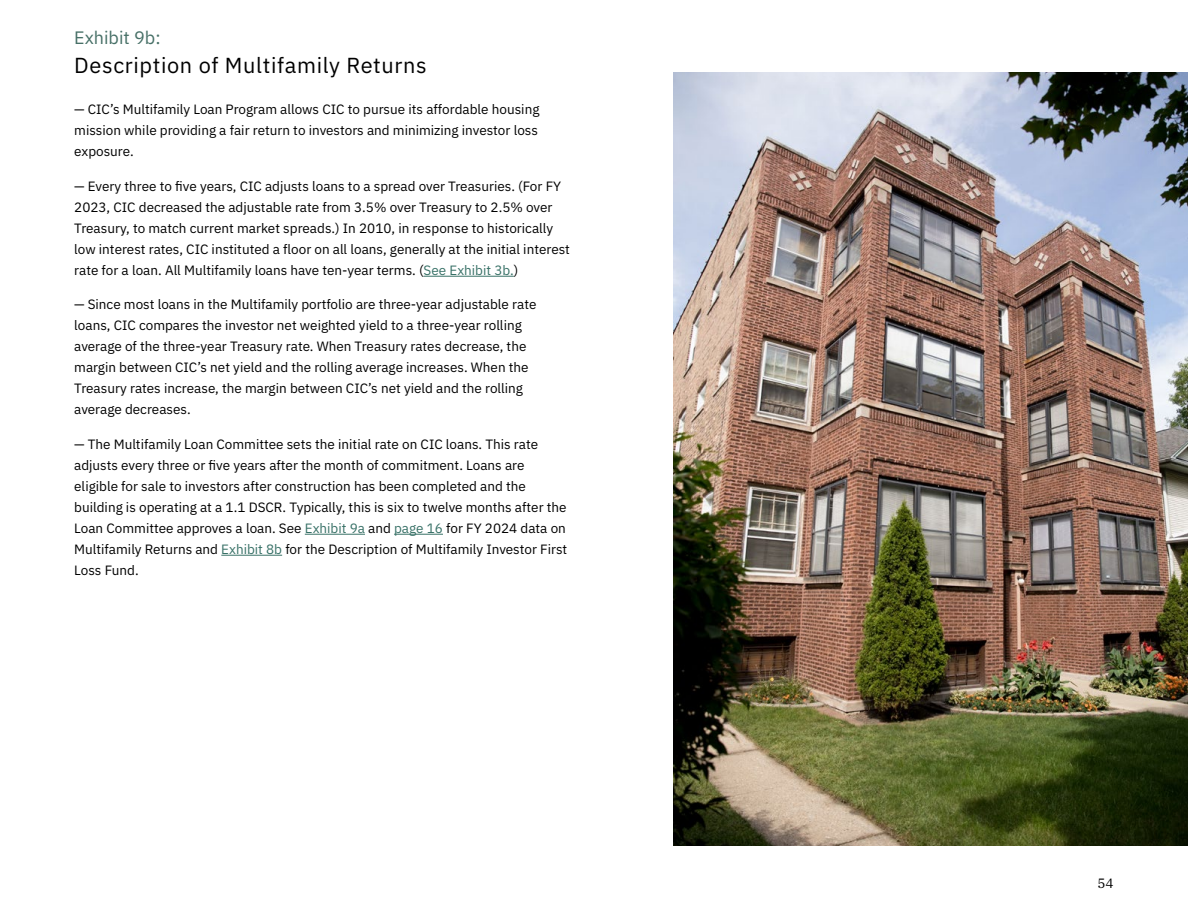
<style>
.page{position:relative;width:1188px;height:918px;background:#fff}
.page>*{position:absolute;margin:0;border:0;box-sizing:border-box;transform-origin:0 0}
.t1{font:21.75px "IBM Plex Sans";letter-spacing:.03em;color:#000}
.t2{font:18px "IBM Plex Sans";color:#477067}
.t3{font:13.5px/21px "IBM Plex Sans";color:#000}
.t4{font:13.5px "IBM Plex Serif";color:#000}
.s1{color:#387167}
</style>
<div class="page">
<hr style="left:424px;top:276px;width:90px;height:1px;background:#387167">
<hr style="left:305px;top:534px;width:60px;height:1px;background:#387167">
<hr style="left:394px;top:534px;width:49px;height:1px;background:#387167">
<hr style="left:221px;top:555px;width:61px;height:1px;background:#387167">
<img style="left:674px;top:72px;width:514px;height:774px">
<h2 class="t2" style="left:74px;top:24px;width:88px">Exhibit 9b:</h2>
<h1 class="t1" style="left:74px;top:48px;width:354px">Description of Multifamily Returns</h1>
<p class="t3" style="left:74px;top:98px;width:467px;text-align:justify">— CIC’s Multifamily Loan Program allows CIC to pursue its affordable housing mission while providing a fair return to investors and minimizing investor loss exposure.</p>
<p class="t3" style="left:74px;top:174px;width:497px">— Every three to five years, CIC adjusts loans to a spread over Treasuries. (For FY 2023, CIC decreased the adjustable rate from 3.5% over Treasury to 2.5% over Treasury, to match current market spreads.) In 2010, in response to historically low interest rates, CIC instituted a floor on all loans, generally at the initial interest rate for a loan. All Multifamily loans have ten-year terms. (<span class="s1">See Exhibit 3b.</span>)</p>
<p class="t3" style="left:74px;top:293px;width:464px">— Since most loans in the Multifamily portfolio are three-year adjustable rate loans, CIC compares the investor net weighted yield to a three-year rolling average of the three-year Treasury rate. When Treasury rates decrease, the margin between CIC’s net yield and the rolling average increases. When the Treasury rates increase, the margin between CIC’s net yield and the rolling average decreases.</p>
<p class="t3" style="left:74px;top:432px;width:495px">— The Multifamily Loan Committee sets the initial rate on CIC loans. This rate adjusts every three or five years after the month of commitment. Loans are eligible for sale to investors after construction has been completed and the building is operating at a 1.1 DSCR. Typically, this is six to twelve months after the Loan Committee approves a loan. See <span class="s1">Exhibit 9a</span> and <span class="s1">page 16</span> for FY 2024 data on Multifamily Returns and <span class="s1">Exhibit 8b</span> for the Description of Multifamily Investor First Loss Fund.</p>
<p class="t4" style="left:1098px;top:873px;width:18px">54</p>
</div>
